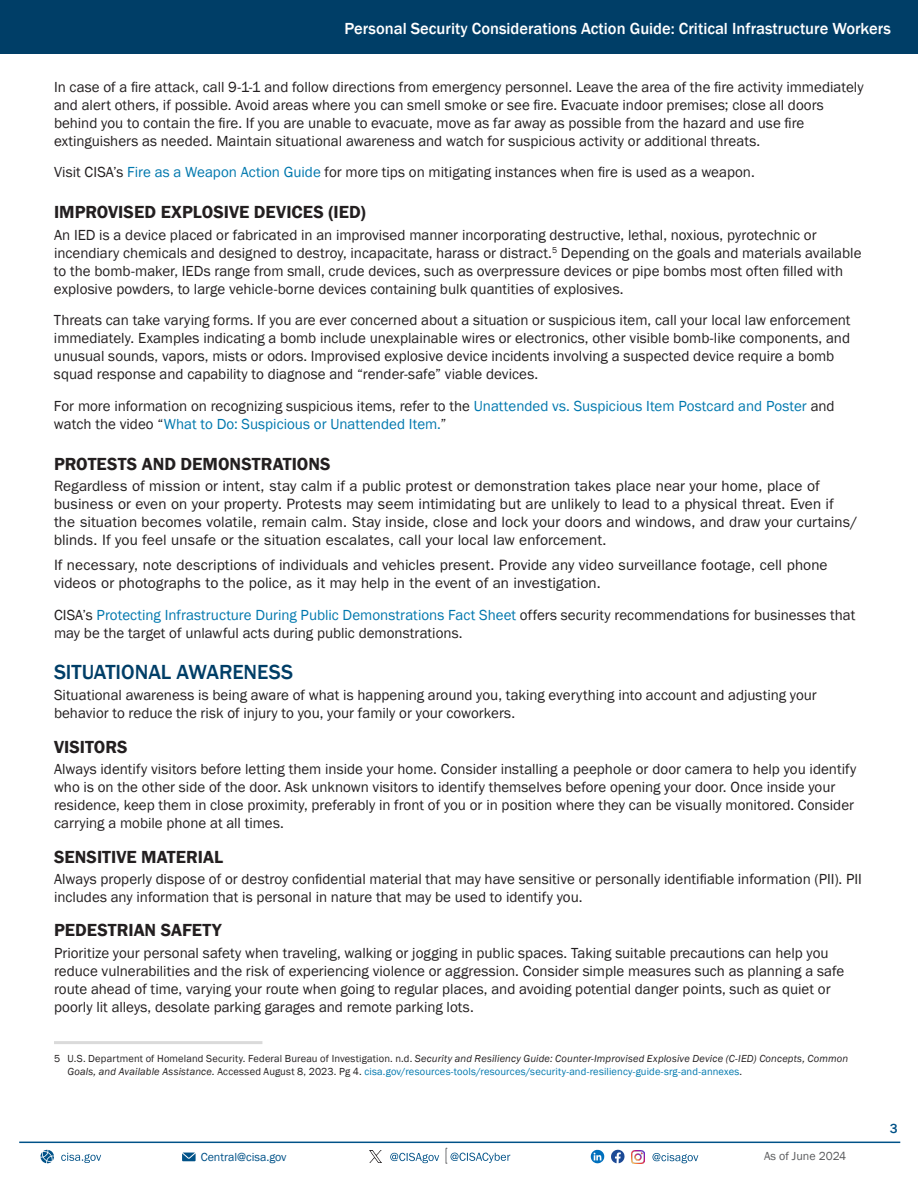
<style>
.page{position:relative;width:918px;height:1188px;background:#fff}
.page>*{position:absolute;margin:0;border:0;box-sizing:border-box;transform-origin:0 0}
.t1{font:500 21px "Franklin Gothic";color:#003e67}
.t2{font:600 18px "Franklin Gothic";color:#231f20}
.t3{font:500 16.5px "Franklin Gothic";color:#fff}
.Paragraph_10_12{font:15px/18px "Franklin Gothic";color:#231f20}
.Paragraph_10_12-2{font:15px/18px "ITC Franklin Gothic Std";letter-spacing:.005em;color:#231f20}
.Paragraph_10_12-3{font:15px/18px "Franklin Gothic";color:#0078ae}
.t4{font:500 13.5px "Franklin Gothic";color:#005288}
.t5{font:12px "Franklin Gothic";color:#005288}
.t6{font:12px "Franklin Gothic";color:#5a5b5d}
.Endnote{font:italic 10.5px/12.6px "Franklin Gothic";letter-spacing:.015em;color:#231f20}
.s1{color:#0078ae}
.s2{color:#231f20}
.s3{font-style:normal}
.s4{font-style:normal;color:#0078ae}
</style>
<div class="page">
<div style="left:0;top:0;width:918px;height:54px;background:#003e67"></div>
<hr style="left:54px;top:1041px;width:208px;height:3px;background:#dadada">
<svg style="left:390px;top:1153px;width:49px;height:10px"></svg>
<svg style="left:369px;top:1150px;width:12px;height:13px"></svg>
<hr style="left:19px;top:1142px;width:881px;height:1px;background:#005288">
<svg style="left:40px;top:1150px;width:14px;height:13px"></svg>
<svg style="left:61px;top:1153px;width:40px;height:10px"></svg>
<svg style="left:182px;top:1153px;width:14px;height:8px"></svg>
<svg style="left:591px;top:1150px;width:13px;height:13px"></svg>
<svg style="left:611px;top:1150px;width:14px;height:13px"></svg>
<img style="left:631px;top:1151px;width:14px;height:13px">
<svg style="left:446px;top:1148px;width:64px;height:16px"></svg>
<svg style="left:652px;top:1153px;width:46px;height:10px"></svg>
<p class="t3" style="left:345px;top:18px;width:548px">Personal Security Considerations Action Guide: Critical Infrastructure Workers</p>
<p class="Paragraph_10_12" style="left:54px;top:78px;width:811px">In case of a fire attack, call 9-1-1 and follow directions from emergency personnel. Leave the area of the fire activity immediately and alert others, if possible. Avoid areas where you can smell smoke or see fire. Evacuate indoor premises; close all doors behind you to contain the fire. If you are unable to evacuate, move as far away as possible from the hazard and use fire extinguishers as needed. Maintain situational awareness and watch for suspicious activity or additional threats.</p>
<p class="Paragraph_10_12" style="left:54px;top:163px;width:702px">Visit CISA’s <span class="s1">Fire as a Weapon Action Guide</span> for more tips on mitigating instances when fire is used as a weapon.</p>
<h3 class="t2" style="left:54px;top:201px;width:313px">IMPROVISED EXPLOSIVE DEVICES (IED)</h3>
<p class="Paragraph_10_12" style="left:54px;top:226px;width:809px">An IED is a device placed or fabricated in an improvised manner incorporating destructive, lethal, noxious, pyrotechnic or incendiary chemicals and designed to destroy, incapacitate, harass or distract.<sup>5</sup> Depending on the goals and materials available to the bomb-maker, IEDs range from small, crude devices, such as overpressure devices or pipe bombs most often filled with explosive powders, to large vehicle-borne devices containing bulk quantities of explosives.</p>
<p class="Paragraph_10_12" style="left:54px;top:311px;width:798px">Threats can take varying forms. If you are ever concerned about a situation or suspicious item, call your local law enforcement immediately. Examples indicating a bomb include unexplainable wires or electronics, other visible bomb-like components, and unusual sounds, vapors, mists or odors. Improvised explosive device incidents involving a suspected device require a bomb squad response and capability to diagnose and “render-safe” viable devices.</p>
<p class="Paragraph_10_12-3" style="left:54px;top:397px;width:782px"><span class="s2">For more information on recognizing suspicious items, refer to the</span> Unattended vs. Suspicious Item Postcard and Poster <span class="s2">and watch the video “</span>What to Do: Suspicious or Unattended Item.<span class="s2">”</span></p>
<h3 class="t2" style="left:54px;top:453px;width:278px">PROTESTS AND DEMONSTRATIONS</h3>
<p class="Paragraph_10_12-2" style="left:54px;top:477px;width:805px">Regardless of mission or intent, stay calm if a public protest or demonstration takes place near your home, place of business or even on your property. Protests may seem intimidating but are unlikely to lead to a physical threat. Even if the situation becomes volatile, remain calm. Stay inside, close and lock your doors and windows, and draw your curtains/ blinds. If you feel unsafe or the situation escalates, call your local law enforcement.</p>
<p class="Paragraph_10_12-2" style="left:54px;top:556px;width:775px">If necessary, note descriptions of individuals and vehicles present. Provide any video surveillance footage, cell phone videos or photographs to the police, as it may help in the event of an investigation.</p>
<p class="Paragraph_10_12" style="left:54px;top:606px;width:803px">CISA’s <span class="s1">Protecting Infrastructure During Public Demonstrations Fact Sheet</span> offers security recommendations for businesses that may be the target of unlawful acts during public demonstrations.</p>
<h2 class="t1" style="left:54px;top:659px;width:241px">SITUATIONAL AWARENESS</h2>
<p class="Paragraph_10_12" style="left:54px;top:686px;width:764px">Situational awareness is being aware of what is happening around you, taking everything into account and adjusting your behavior to reduce the risk of injury to you, your family or your coworkers.</p>
<h3 class="t2" style="left:54px;top:736px;width:75px">VISITORS</h3>
<p class="Paragraph_10_12" style="left:54px;top:760px;width:804px">Always identify visitors before letting them inside your home. Consider installing a peephole or door camera to help you identify who is on the other side of the door. Ask unknown visitors to identify themselves before opening your door. Once inside your residence, keep them in close proximity, preferably in front of you or in position where they can be visually monitored. Consider carrying a mobile phone at all times.</p>
<h3 class="t2" style="left:54px;top:845px;width:171px">SENSITIVE MATERIAL</h3>
<p class="Paragraph_10_12" style="left:54px;top:870px;width:809px">Always properly dispose of or destroy confidential material that may have sensitive or personally identifiable information (PII). PII includes any information that is personal in nature that may be used to identify you.</p>
<h3 class="t2" style="left:54px;top:919px;width:169px">PEDESTRIAN SAFETY</h3>
<p class="Paragraph_10_12" style="left:54px;top:944px;width:792px">Prioritize your personal safety when traveling, walking or jogging in public spaces. Taking suitable precautions can help you reduce vulnerabilities and the risk of experiencing violence or aggression. Consider simple measures such as planning a safe route ahead of time, varying your route when going to regular places, and avoiding potential danger points, such as quiet or poorly lit alleys, desolate parking garages and remote parking lots.</p>
<p class="Endnote" style="left:68px;top:1053px;width:782px;text-indent:-14px"><span class="s3">5 U.S. Department of Homeland Security. Federal Bureau of Investigation. n.d.</span> Security and Resiliency Guide: Counter-Improvised Explosive Device (C-IED) Concepts, Common<br>Goals, and Available Assistance. <span class="s3">Accessed August 8, 2023. Pg 4.</span> <span class="s4">cisa.gov/resources-tools/resources/security-and-resiliency-guide-srg-and-annexes</span><span class="s3">.</span></p>
<p class="t5" style="left:201px;top:1149px;width:87px">Central@cisa.gov</p>
<p class="t6" style="left:764px;top:1148px;width:84px">As of June 2024</p>
<p class="t4" style="left:890px;top:1120px;width:9px">3</p>
</div>
